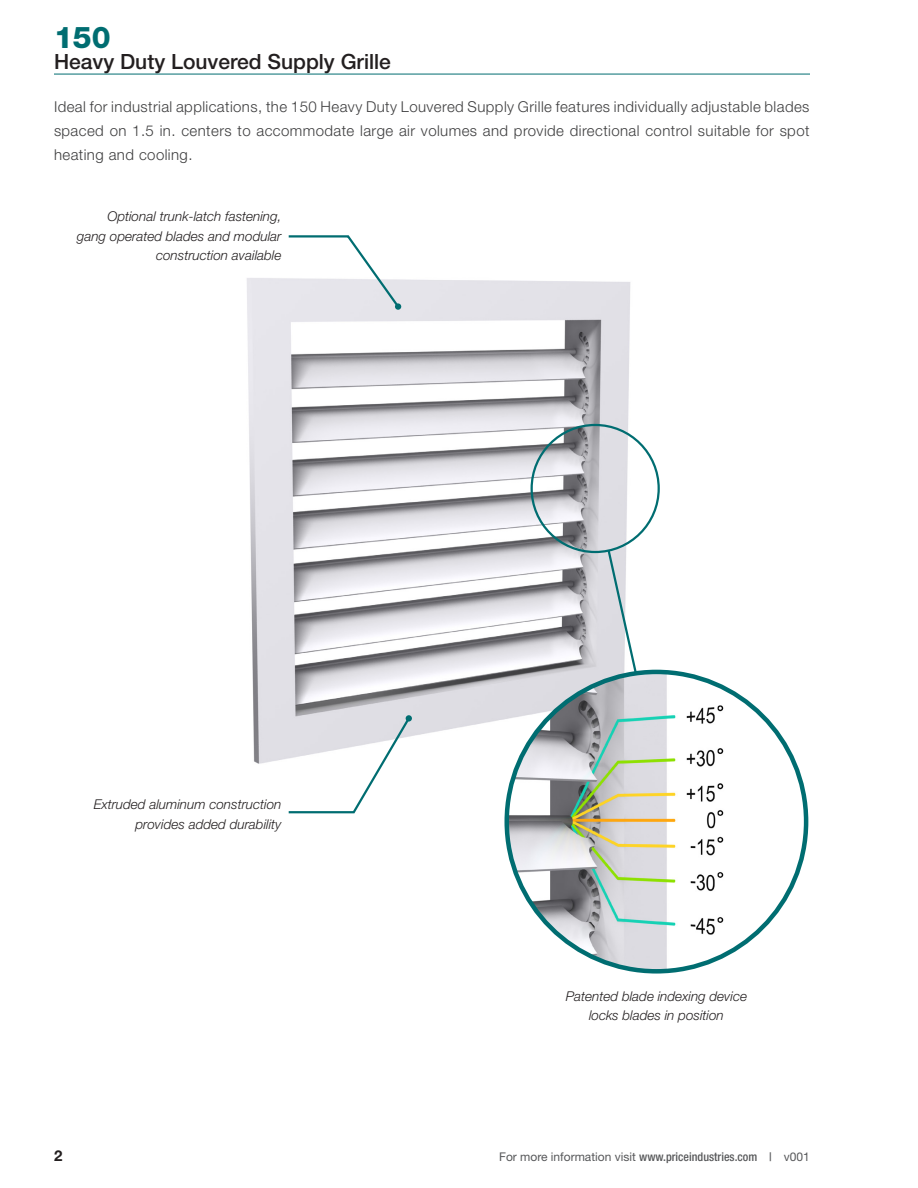
<style>
.page{position:relative;width:918px;height:1188px;background:#fff}
.page>*{position:absolute;margin:0;border:0;box-sizing:border-box;transform-origin:0 0}
.t1{font:800 30px "Helvetica Neue LT Std";color:#006d71}
.t2{font:500 21px "Helvetica Neue LT Std";color:#231f20}
.Special-Body{font:300 15px/24px "Helvetica Neue LT Std";letter-spacing:.03em;color:#3e3e3f;text-align:justify}
.t3{font:700 15px "Helvetica Neue LT Std";color:#231f20}
.Special-Caption{font:italic 300 13.5px/19.5px "Helvetica Neue LT Std";color:#231f20;text-align:right}
.t4{font:12px "Helvetica Neue LT Std";color:#57585a}
.s1{font-weight:500;font-stretch:condensed}
</style>
<div class="page">
<img style="left:247px;top:278px;width:466px;height:513px">
<svg style="left:606px;top:548px;width:67px;height:133px"></svg>
<img style="left:507px;top:672px;width:299px;height:299px;border-radius:150px">
<svg style="left:286px;top:235px;width:115px;height:75px"></svg>
<div style="left:395px;top:303px;width:6px;height:7px;background:#006d71;border-radius:50%"></div>
<svg style="left:286px;top:715px;width:126px;height:99px"></svg>
<div style="left:406px;top:715px;width:6px;height:7px;background:#006d71;border-radius:50%"></div>
<hr style="left:54px;top:74px;width:756px;height:1px;background:#006d71">
<h1 class="t1" style="left:54px;top:20px;width:58px">150</h1>
<h2 class="t2" style="left:54px;top:49px;width:338px">Heavy Duty Louvered Supply Grille</h2>
<p class="Special-Body" style="left:54px;top:94px;width:757px">Ideal for industrial applications, the 150 Heavy Duty Louvered Supply Grille features individually adjustable blades spaced on 1.5 in. centers to accommodate large air volumes and provide directional control suitable for spot heating and cooling.</p>
<p class="Special-Caption" style="left:77px;top:207px;width:206px">Optional trunk-latch fastening, gang operated blades and modular construction available</p>
<p class="Special-Caption" style="left:94px;top:794px;width:189px">Extruded aluminum construction provides added durability</p>
<p class="Special-Caption" style="left:566px;top:986px;width:183px;text-align:center">Patented blade indexing device locks blades in position</p>
<p class="t3" style="left:54px;top:1146px;width:10px">2</p>
<p class="t4" style="left:499px;top:1150px;width:312px">For more information visit <span class="s1">www.priceindustries.com |</span> v001</p>
</div>
